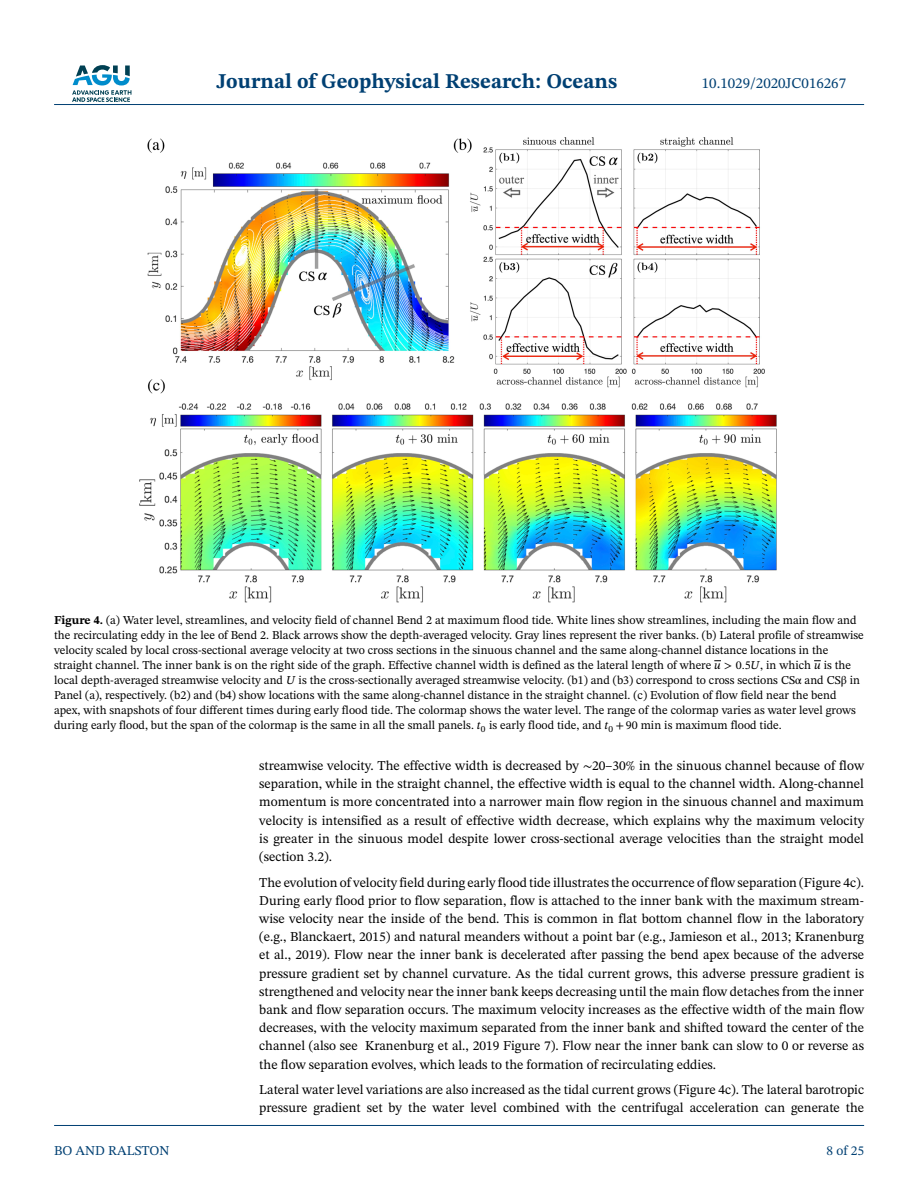
<style>
.page{position:relative;width:918px;height:1188px;background:#fff}
.page>*{position:absolute;margin:0;border:0;box-sizing:border-box;transform-origin:0 0}
.t1{font:700 21px "STIX Two Text";color:#004073}
.t2{font:15px "STIX Two Text";color:#004073}
.t3{font:13.5px/18.1px "STIX Two Text";color:#000;text-align:justify}
.t4{font:13.5px "STIX Two Text";color:#004073}
.t5{font:12px/15px "STIX Two Text";color:#000}
.s1{font-weight:700}
.s2{font-style:italic}
.s3{font-family:"STIX Math";font-style:italic}
.s4{font-family:"STIX Math"}
</style>
<div class="page">
<svg style="left:72px;top:65px;width:59px;height:37px"></svg>
<hr style="left:54px;top:104px;width:810px;height:1px;background:#004073">
<img style="left:139px;top:137px;width:638px;height:466px">
<hr style="left:54px;top:1125px;width:810px;height:1px;background:#004073">
<h1 class="t1" style="left:217px;top:73px;width:402px">Journal of Geophysical Research: Oceans</h1>
<p class="t2" style="left:702px;top:77px;width:146px">10.1029/2020JC016267</p>
<p class="t5" style="left:54px;top:614px;width:811px"><span class="s1">Figure 4.</span> (a) Water level, streamlines, and velocity field of channel Bend 2 at maximum flood tide. White lines show streamlines, including the main flow and the recirculating eddy in the lee of Bend 2. Black arrows show the depth-averaged velocity. Gray lines represent the river banks. (b) Lateral profile of streamwise velocity scaled by local cross-sectional average velocity at two cross sections in the sinuous channel and the same along-channel distance locations in the straight channel. The inner bank is on the right side of the graph. Effective channel width is defined as the lateral length of where <span class="s2">u</span> <span class="s3">&gt;</span> 0<span class="s3">.</span>5<span class="s2">U</span>, in which <span class="s2">u</span> is the local depth-averaged streamwise velocity and <span class="s2">U</span> is the cross-sectionally averaged streamwise velocity. (b1) and (b3) correspond to cross sections CS<span class="s4">α</span> and CS<span class="s4">β</span> in Panel (a), respectively. (b2) and (b4) show locations with the same along-channel distance in the straight channel. (c) Evolution of flow field near the bend apex, with snapshots of four different times during early flood tide. The colormap shows the water level. The range of the colormap varies as water level grows during early flood, but the span of the colormap is the same in all the small panels. <span class="s2">t</span><sub>0</sub> is early flood tide, and <span class="s2">t</span><sub>0</sub> <span class="s4">+</span> 90 min is maximum flood tide.</p>
<p class="t3" style="left:259px;top:758px;width:606px">streamwise velocity. The effective width is decreased by <span class="s4">∼</span>20–30% in the sinuous channel because of flow separation, while in the straight channel, the effective width is equal to the channel width. Along-channel momentum is more concentrated into a narrower main flow region in the sinuous channel and maximum velocity is intensified as a result of effective width decrease, which explains why the maximum velocity is greater in the sinuous model despite lower cross-sectional average velocities than the straight model (section 3.2).</p>
<p class="t3" style="left:259px;top:874px;width:606px">The evolution of velocity field during early flood tide illustrates the occurrence of flow separation (Figure 4c).<br>During early flood prior to flow separation, flow is attached to the inner bank with the maximum stream&shy;wise velocity near the inside of the bend. This is common in flat bottom channel flow in the laboratory (e.g., Blanckaert, 2015) and natural meanders without a point bar (e.g., Jamieson et al., 2013; Kranenburg et al., 2019). Flow near the inner bank is decelerated after passing the bend apex because of the adverse pressure gradient set by channel curvature. As the tidal current grows, this adverse pressure gradient is strengthened and velocity near the inner bank keeps decreasing until the main flow detaches from the inner bank and flow separation occurs. The maximum velocity increases as the effective width of the main flow decreases, with the velocity maximum separated from the inner bank and shifted toward the center of the channel (also see Kranenburg et al., 2019 Figure 7). Flow near the inner bank can slow to 0 or reverse as the flow separation evolves, which leads to the formation of recirculating eddies.</p>
<p class="t3" style="left:259px;top:1082px;width:606px">Lateral water level variations are also increased as the tidal current grows (Figure 4c). The lateral barotropic pressure gradient set by the water level combined with the centrifugal acceleration can generate the</p>
<p class="t4" style="left:54px;top:1145px;width:117px">BO AND RALSTON</p>
<p class="t4" style="left:827px;top:1145px;width:39px">8 of 25</p>
</div>
